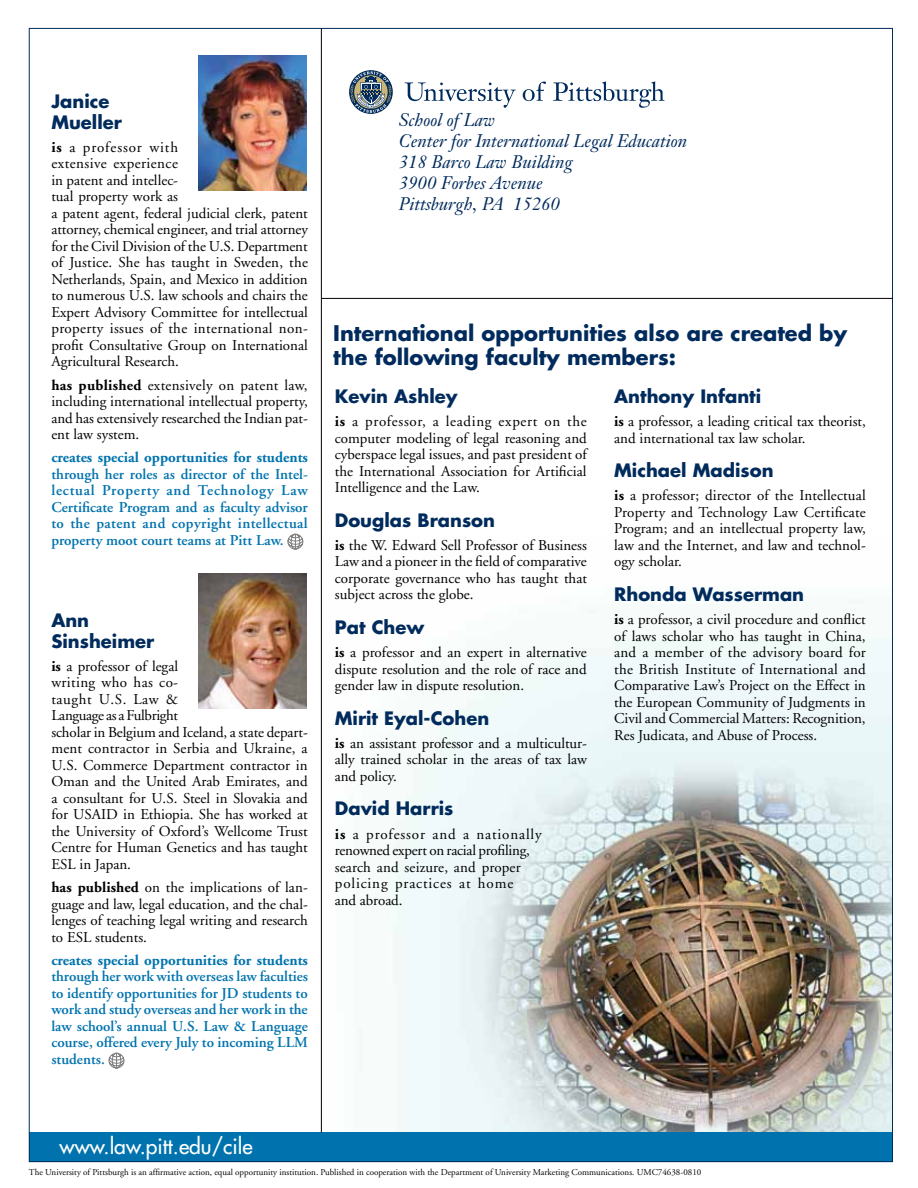
<style>
.page{position:relative;width:918px;height:1188px;background:#fff}
.page>*{position:absolute;margin:0;border:0;box-sizing:border-box;transform-origin:0 0}
.t1{font:700 21px/24px "Futura";color:#002b5c}
.t2{font:21px "Futura";color:#fff}
.t3{font:700 18px/21px "Futura";color:#002b5c}
.t4{font:italic 18px/21px "Janson Text";color:#002b5c}
.t5{font:15px/16.5px "Adobe Garamond";color:#000;text-align:justify}
.t6{font:600 15px/16.5px "Adobe Garamond";color:#0073ae;text-align:justify}
.t7{font:700 15px "Adobe Garamond";color:#0073ae}
.t8{font:9px "Adobe Garamond";color:#000}
.s1{font-weight:700}
</style>
<div class="page">
<img style="left:322px;top:601px;width:569px;height:532px">
<svg style="left:287px;top:534px;width:16px;height:15px"></svg>
<svg style="left:109px;top:1053px;width:15px;height:15px"></svg>
<img style="left:198px;top:574px;width:108px;height:135px">
<svg style="left:349px;top:70px;width:44px;height:44px"></svg>
<svg style="left:405px;top:82px;width:111px;height:26px"></svg>
<svg style="left:523px;top:82px;width:23px;height:19px"></svg>
<svg style="left:553px;top:81px;width:112px;height:27px"></svg>
<svg style="left:350px;top:71px;width:42px;height:42px"></svg>
<img style="left:198px;top:55px;width:108px;height:135px">
<div style="left:29px;top:1133px;width:864px;height:29px;background:#0073ae"></div>
<hr style="left:321px;top:28px;width:1px;height:1105px;background:#000">
<hr style="left:322px;top:298px;width:571px;height:1px;background:#000">
<p class="t3" style="left:51px;top:90px;width:72px">Janice<br>Mueller</p>
<p class="t5" style="left:51px;top:139px;width:258px;text-align:left"><span class="s1">is</span> a professor with<br>extensive experience<br>in patent and intellec-<br>tual property work as<br>a patent agent, federal judicial clerk, patent attorney, chemical engineer, and trial attorney for the Civil Division of the U.S. Department of Justice. She has taught in Sweden, the Netherlands, Spain, and Mexico in addition to numerous U.S. law schools and chairs the Expert Advisory Committee for intellectual property issues of the international non&shy;profit Consultative Group on International Agricultural Research.</p>
<p class="t5" style="left:51px;top:377px;width:258px"><span class="s1">has published</span> extensively on patent law, including international intellectual property, and has extensively researched the Indian pat&shy;ent law system.</p>
<p class="t7" style="left:51px;top:450px;width:258px">creates special opportunities for students</p>
<p class="t6" style="left:51px;top:466px;width:258px">through her roles as director of the Intel&shy;lectual Property and Technology Law Certificate Program and as faculty advisor to the patent and copyright intellectual property moot court teams at Pitt Law.</p>
<p class="t3" style="left:51px;top:609px;width:104px">Ann<br>Sinsheimer</p>
<p class="t5" style="left:51px;top:658px;width:258px;text-align:left"><span class="s1">is</span> a professor of legal<br>writing who has co-<br>taught U.S. Law &amp;<br>Language as a Fulbright<br>scholar in Belgium and Iceland, a state depart&shy;ment contractor in Serbia and Ukraine, a<br>U.S. Commerce Department contractor in<br>Oman and the United Arab Emirates, and a consultant for U.S. Steel in Slovakia and for USAID in Ethiopia. She has worked at the University of Oxford’s Wellcome Trust<br>Centre for Human Genetics and has taught<br>ESL in Japan.</p>
<p class="t5" style="left:51px;top:880px;width:258px"><span class="s1">has published</span> on the implications of lan&shy;guage and law, legal education, and the chal&shy;lenges of teaching legal writing and research to ESL students.</p>
<p class="t7" style="left:51px;top:952px;width:258px">creates special opportunities for students</p>
<p class="t6" style="left:51px;top:969px;width:258px">through her work with overseas law faculties to identify opportunities for JD students to work and study overseas and her work in the law school’s annual U.S. Law &amp; Language course, offered every July to incoming LLM students.</p>
<p class="t4" style="left:399px;top:110px;width:290px">School of Law<br>Center for International Legal Education<br>318 Barco Law Building<br>3900 Forbes Avenue<br>Pittsburgh, PA 15260</p>
<h1 class="t1" style="left:333px;top:320px;width:516px">International opportunities also are created by the following faculty members:</h1>
<p class="t3" style="left:335px;top:385px;width:124px">Kevin Ashley</p>
<p class="t5" style="left:335px;top:414px;width:254px"><span class="s1">is</span> a professor, a leading expert on the computer modeling of legal reasoning and cyberspace legal issues, and past president of the International Association for Artificial Intelligence and the Law.</p>
<p class="t3" style="left:335px;top:509px;width:162px">Douglas Branson</p>
<p class="t5" style="left:335px;top:537px;width:254px"><span class="s1">is</span> the W. Edward Sell Professor of Business Law and a pioneer in the field of comparative corporate governance who has taught that subject across the globe.</p>
<p class="t3" style="left:335px;top:616px;width:91px">Pat Chew</p>
<p class="t5" style="left:335px;top:645px;width:253px"><span class="s1">is</span> a professor and an expert in alternative dispute resolution and the role of race and gender law in dispute resolution.</p>
<p class="t3" style="left:335px;top:707px;width:156px">Mirit Eyal-Cohen</p>
<p class="t5" style="left:335px;top:735px;width:254px"><span class="s1">is</span> an assistant professor and a multicultur&shy;ally trained scholar in the areas of tax law and policy.</p>
<p class="t3" style="left:335px;top:798px;width:120px">David Harris</p>
<p class="t5" style="left:335px;top:826px;width:208px;text-align:left"><span class="s1">is</span> a professor and a nationally renowned expert on racial profiling, search and seizure, and proper policing practices at home<br>and abroad.</p>
<p class="t3" style="left:614px;top:385px;width:148px">Anthony Infanti</p>
<p class="t5" style="left:614px;top:414px;width:253px"><span class="s1">is</span> a professor, a leading critical tax theorist, and international tax law scholar.</p>
<p class="t3" style="left:614px;top:459px;width:161px">Michael Madison</p>
<p class="t5" style="left:614px;top:488px;width:253px"><span class="s1">is</span> a professor; director of the Intellectual Property and Technology Law Certificate Program; and an intellectual property law, law and the Internet, and law and technol&shy;ogy scholar.</p>
<p class="t3" style="left:614px;top:583px;width:191px">Rhonda Wasserman</p>
<p class="t5" style="left:614px;top:612px;width:253px"><span class="s1">is</span> a professor, a civil procedure and conflict of laws scholar who has taught in China, and a member of the advisory board for the British Institute of International and Comparative Law’s Project on the Effect in the European Community of Judgments in Civil and Commercial Matters: Recognition, Res Judicata, and Abuse of Process.</p>
<h1 class="t2" style="left:60px;top:1132px;width:195px">www.law.pitt.edu/cile</h1>
<p class="t8" style="left:29px;top:1168px;width:674px">The University of Pittsburgh is an affirmative action, equal opportunity institution. Published in cooperation with the Department of University Marketing Communications. UMC74638-0810</p>
</div>
